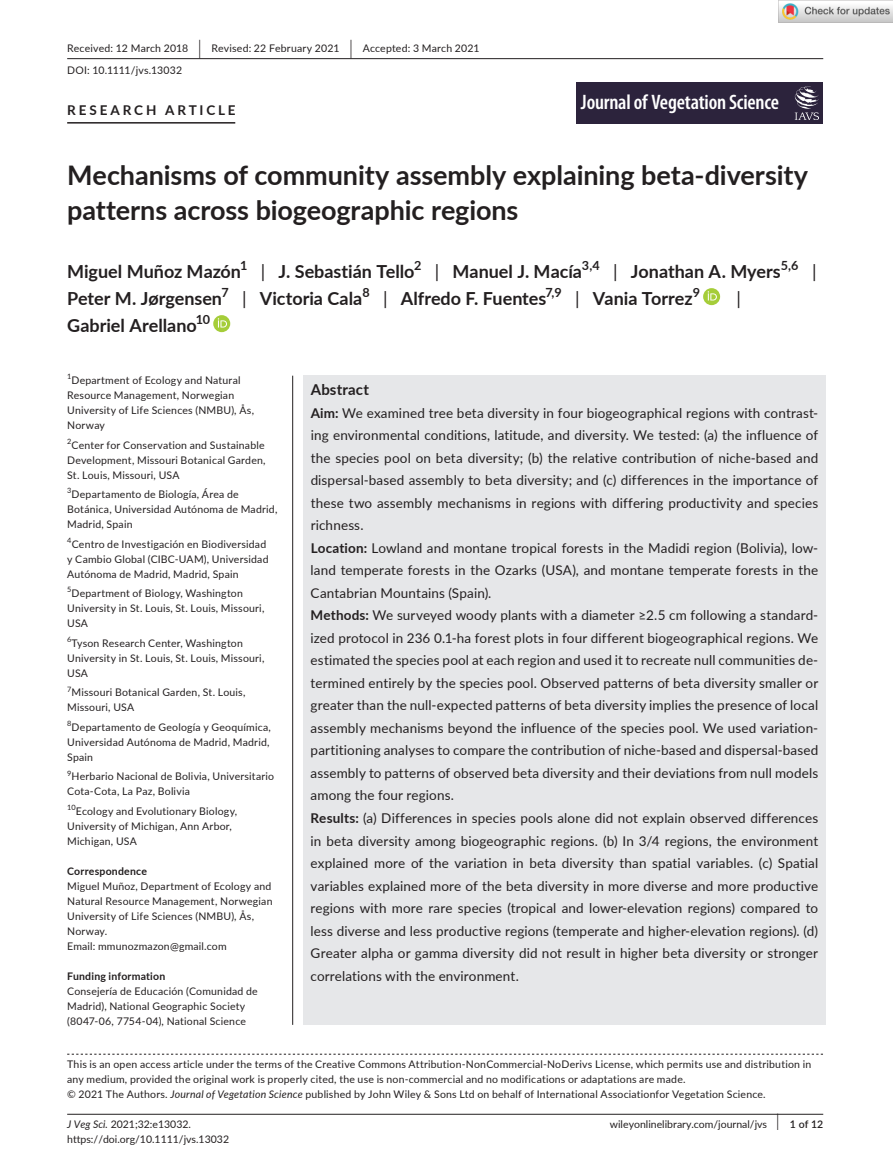
<style>
.page{position:relative;width:893px;height:1174px;background:#fff}
.page>*{position:absolute;margin:0;border:0;box-sizing:border-box;transform-origin:0 0}
.t1{font:700 27px/34.5px "Lato";letter-spacing:-.005em;color:#231f20}
.t2{font:600 condensed 21px "Myriad Pro";letter-spacing:-.01em;color:#fff}
.t3{font:700 18px "Lato";color:#231f20}
.t4{font:18px "Lato";color:#231f20}
.t5{font:700 15px "Lato";letter-spacing:.015em;color:#231f20}
.t6{font:13.5px/22.5px "Lato";letter-spacing:.01em;color:#231f20}
.t7{font:700 13.5px "Lato";letter-spacing:.21em;color:#231f20}
.t8{font:700 12.6px "Lato";color:#231f20}
.t9{font:10.5px/15px "Lato";letter-spacing:.02em;color:#231f20}
.t10{font:10.5px "Lato";color:#231f20}
.t11{font:700 10.5px "Lato";letter-spacing:.02em;color:#231f20}
.t12{font:600 10.5px "Lato";color:#231f20}
.t13{font:7.35px "Lato";color:#231f20}
.s1{font-size:19.65px}
.s2{font-weight:400}
.s3{font-weight:700}
.s4{font-style:italic}
.s5{font-weight:400;font-size:17.4px}
</style>
<div class="page">
<hr style="left:67px;top:1113px;width:756px;height:1px;background:#231f20">
<div style="left:577px;top:82px;width:246px;height:42px;background:#2c233c"></div>
<svg style="left:795px;top:86px;width:24px;height:34px"></svg>
<hr style="left:67px;top:58px;width:756px;height:1px;background:#231f20">
<hr style="left:67px;top:122px;width:168px;height:2px;background:#231f20">
<svg style="left:703px;top:288px;width:17px;height:17px"></svg>
<svg style="left:708px;top:291px;width:9px;height:9px"></svg>
<div style="left:213px;top:315px;width:17px;height:17px;background:#a5cd39;border-radius:50%"></div>
<svg style="left:218px;top:318px;width:9px;height:9px"></svg>
<svg style="left:67px;top:1053px;width:756px;height:1px"></svg>
<div style="left:303px;top:376px;width:523px;height:648px;background:#e6e7e9"></div>
<hr style="left:292px;top:376px;width:1px;height:648px;background:#231f20">
<img style="left:779px;top:0;width:114px;height:23px">
<p class="t9" style="left:67px;top:37px;width:414px;line-height:21.8px">Received: 12 March 2018 <span class="s1">|</span> Revised: 22 February 2021 <span class="s1">|</span> Accepted: 3 March 2021<br>DOI: 10.1111/jvs.13032</p>
<p class="t7" style="left:67px;top:100px;width:170px">RESEARCH ARTICLE</p>
<h2 class="t2" style="left:581px;top:91px;width:200px">Journal of Vegetation Science</h2>
<h1 class="t1" style="left:67px;top:157px;width:742px">Mechanisms of community assembly explaining beta-diversity patterns across biogeographic regions</h1>
<h3 class="t3" style="left:67px;top:258px;width:175px">Miguel Muñoz Mazón</h3>
<p class="t8" style="left:240px;top:256px;width:9px">1</p>
<h3 class="t3" style="left:261px;top:258px;width:155px"><span class="s2">|</span> J. Sebastián Tello</h3>
<p class="t8" style="left:414px;top:256px;width:9px">2</p>
<h3 class="t3" style="left:435px;top:258px;width:149px"><span class="s2">|</span> Manuel J. Macía</h3>
<p class="t8" style="left:582px;top:256px;width:19px">3,4</p>
<h3 class="t3" style="left:613px;top:258px;width:169px"><span class="s2">|</span> Jonathan A. Myers</h3>
<p class="t8" style="left:781px;top:256px;width:19px">5,6</p>
<h3 class="t4" style="left:812px;top:259px;width:6px">|</h3>
<h3 class="t3" style="left:67px;top:285px;width:156px">Peter M. Jørgensen</h3>
<p class="t8" style="left:221px;top:283px;width:9px">7</p>
<h3 class="t3" style="left:242px;top:285px;width:122px"><span class="s2">|</span> Victoria Cala</h3>
<p class="t8" style="left:362px;top:283px;width:9px">8</p>
<h3 class="t3" style="left:383px;top:285px;width:164px"><span class="s2">|</span> Alfredo F. Fuentes</h3>
<p class="t8" style="left:545px;top:283px;width:18px">7,9</p>
<h3 class="t3" style="left:575px;top:285px;width:119px"><span class="s2">|</span> Vania Torrez</h3>
<p class="t8" style="left:693px;top:283px;width:9px">9</p>
<h3 class="t4" style="left:737px;top:286px;width:6px">|</h3>
<h3 class="t3" style="left:67px;top:312px;width:131px">Gabriel Arellano</h3>
<p class="t8" style="left:196px;top:310px;width:16px">10</p>
<p class="t13" style="left:67px;top:371px;width:6px">1</p>
<p class="t9" style="left:67px;top:372px;width:188px;text-indent:4px">Department of Ecology and Natural<br>Resource Management, Norwegian<br>University of Life Sciences (NMBU), Ås,<br>Norway</p>
<p class="t9" style="left:67px;top:437px;width:200px;text-align:justify"><sup>2</sup>Center for Conservation and Sustainable Development, Missouri Botanical Garden, St. Louis, Missouri, USA</p>
<p class="t9" style="left:67px;top:486px;width:212px"><sup>3</sup>Departamento de Biología, Área de<br>Botánica, Universidad Autónoma de Madrid,<br>Madrid, Spain</p>
<p class="t9" style="left:67px;top:536px;width:203px"><sup>4</sup>Centro de Investigación en Biodiversidad y Cambio Global (CIBC-UAM), Universidad<br>Autónoma de Madrid, Madrid, Spain</p>
<p class="t9" style="left:67px;top:585px;width:199px"><sup>5</sup>Department of Biology, Washington<br>University in St. Louis, St. Louis, Missouri,<br>USA</p>
<p class="t9" style="left:67px;top:635px;width:199px"><sup>6</sup>Tyson Research Center, Washington<br>University in St. Louis, St. Louis, Missouri,<br>USA</p>
<p class="t9" style="left:67px;top:684px;width:180px"><sup>7</sup>Missouri Botanical Garden, St. Louis,<br>Missouri, USA</p>
<p class="t9" style="left:67px;top:719px;width:205px"><sup>8</sup>Departamento de Geología y Geoquímica,<br>Universidad Autónoma de Madrid, Madrid,<br>Spain</p>
<p class="t9" style="left:67px;top:768px;width:209px"><sup>9</sup>Herbario Nacional de Bolivia, Universitario<br>Cota-Cota, La Paz, Bolivia</p>
<p class="t9" style="left:67px;top:803px;width:172px"><sup>10</sup>Ecology and Evolutionary Biology,<br>University of Michigan, Ann Arbor,<br>Michigan, USA</p>
<p class="t11" style="left:67px;top:863px;width:81px">Correspondence</p>
<p class="t9" style="left:67px;top:878px;width:207px">Miguel Muñoz, Department of Ecology and<br>Natural Resource Management, Norwegian<br>University of Life Sciences (NMBU), Ås,<br>Norway.<br>Email: mmunozmazon@gmail.com</p>
<p class="t11" style="left:67px;top:968px;width:100px">Funding information</p>
<p class="t9" style="left:67px;top:983px;width:192px">Consejería de Educación (Comunidad de<br>Madrid), National Geographic Society (8047-06, 7754-04), National Science</p>
<p class="t5" style="left:311px;top:379px;width:60px">Abstract</p>
<p class="t6" style="left:311px;top:401px;width:509px"><span class="s3">Aim:</span> We examined tree beta diversity in four biogeographical regions with contrast&shy;ing environmental conditions, latitude, and diversity. We tested: (a) the influence of the species pool on beta diversity; (b) the relative contribution of niche-based and dispersal-based assembly to beta diversity; and (c) differences in the importance of these two assembly mechanisms in regions with differing productivity and species richness.<br><span class="s3">Location:</span> Lowland and montane tropical forests in the Madidi region (Bolivia), low&shy;land temperate forests in the Ozarks (USA), and montane temperate forests in the Cantabrian Mountains (Spain).<br><span class="s3">Methods:</span> We surveyed woody plants with a diameter ≥2.5 cm following a standard&shy;ized protocol in 236 0.1-ha forest plots in four different biogeographical regions. We estimated the species pool at each region and used it to recreate null communities de&shy;termined entirely by the species pool. Observed patterns of beta diversity smaller or greater than the null-expected patterns of beta diversity implies the presence of local assembly mechanisms beyond the influence of the species pool. We used variation&shy;partitioning analyses to compare the contribution of niche-based and dispersal-based assembly to patterns of observed beta diversity and their deviations from null models among the four regions.<br><span class="s3">Results:</span> (a) Differences in species pools alone did not explain observed differences in beta diversity among biogeographic regions. (b) In 3/4 regions, the environment explained more of the variation in beta diversity than spatial variables. (c) Spatial variables explained more of the beta diversity in more diverse and more productive regions with more rare species (tropical and lower-elevation regions) compared to less diverse and less productive regions (temperate and higher-elevation regions). (d)<br>Greater alpha or gamma diversity did not result in higher beta diversity or stronger correlations with the environment.</p>
<p class="t9" style="left:67px;top:1056px;width:746px">This is an open access article under the terms of the Creative Commons Attribution-NonCommercial-NoDerivs License, which permits use and distribution in any medium, provided the original work is properly cited, the use is non-commercial and no modifications or adaptations are made.<br>© 2021 The Authors. <span class="s4">Journal of Vegetation Science</span> published by John Wiley &amp; Sons Ltd on behalf of International Associationfor Vegetation Science.</p>
<p class="t10" style="left:67px;top:1116px;width:125px"><span class="s4">J Veg Sci.</span> 2021;32:e13032.</p>
<p class="t12" style="left:776px;top:1116px;width:48px"><span class="s5">|</span> 1 of 12</p>
<p class="t10" style="left:67px;top:1131px;width:163px">https://doi.org/10.1111/jvs.13032</p>
<p class="t10" style="left:610px;top:1116px;width:159px">wileyonlinelibrary.com/journal/jvs</p>
</div>
